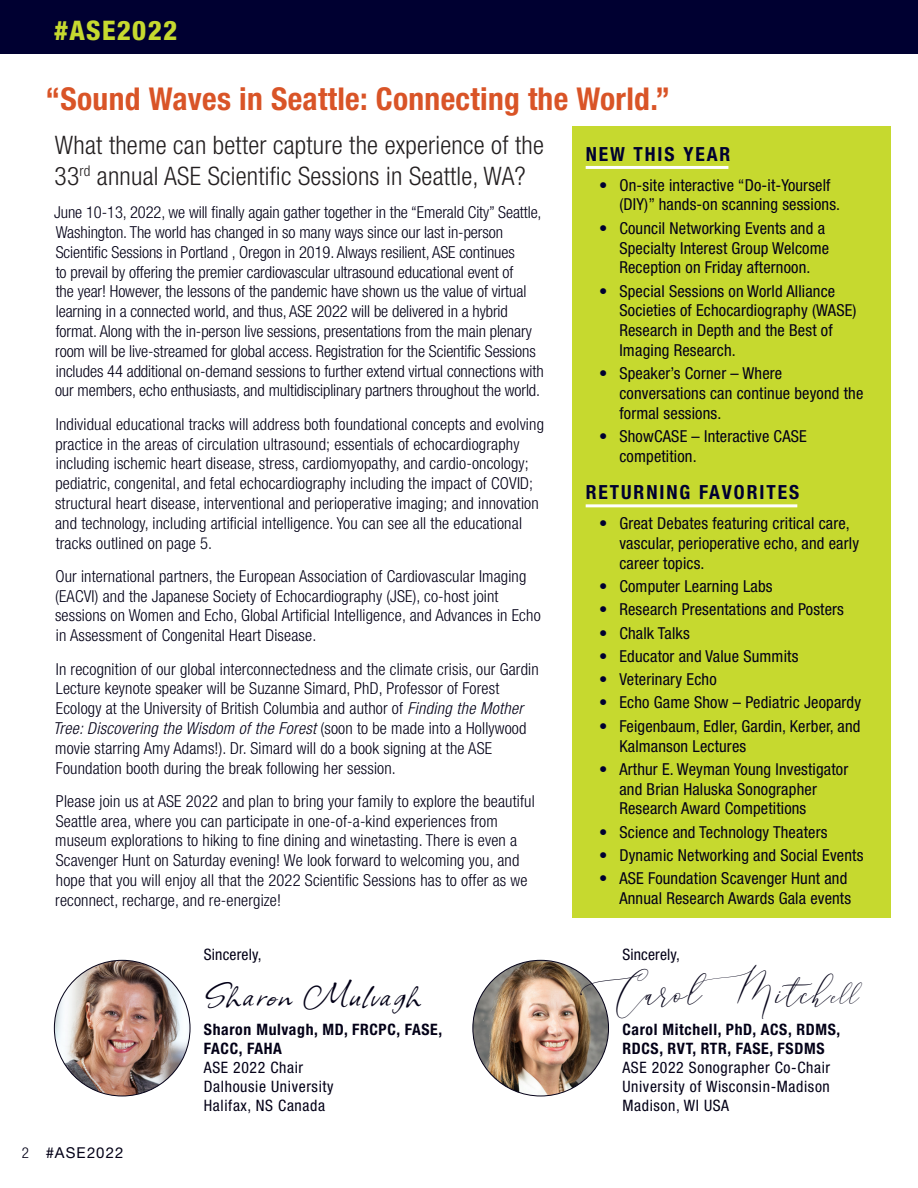
<style>
.page{position:relative;width:918px;height:1188px;background:#fff}
.page>*{position:absolute;margin:0;border:0;box-sizing:border-box;transform-origin:0 0}
.t1{font:41.55px "Allison";letter-spacing:.04em;color:#030017}
.t2{font:35.55px "Aurellia Script";letter-spacing:.04em;color:#030017}
.Blue_Subhead{font:700 condensed 31.5px "Helvetica Neue LT Std";letter-spacing:.01em;color:#d95427}
.t3{font:800 condensed 27px "Helvetica Neue LT Std";letter-spacing:.05em;color:#c6d92f}
.Blue_Subhead-2{font:300 condensed 25.5px/30.6px "Helvetica Neue LT Std";letter-spacing:.01em;color:#231f20}
.Regular_para{font:700 condensed 19.5px "Helvetica Neue LT Std";letter-spacing:.1em;color:#000031}
.Regular_para-2{font:300 condensed 16.5px/19.8px "Helvetica Neue LT Std";letter-spacing:.01em;color:#030017}
.t4{font:condensed 16.5px/19.8px "Helvetica Neue LT Std";letter-spacing:.01em;color:#030017}
.t5{font:condensed 15.75px "Helvetica Neue LT Std";letter-spacing:.04em;color:#030017}
.t6{font:700 condensed 15.75px/18.9px "Helvetica Neue LT Std";letter-spacing:.04em;color:#030017}
.t7{font:condensed 15.75px "Helvetica Neue LT Std";letter-spacing:.01em;color:#030017}
.Paragraph_Style_1{font:15px "Helvetica Neue LT Std";letter-spacing:.075em;color:#030017}
.s1{font-style:italic}
.s2{color:#000031}
.s3{font-weight:300;font-stretch:condensed}
.s4{font-size:24px}
</style>
<div class="page">
<div style="left:0;top:0;width:918px;height:54px;background:#000031"></div>
<img style="left:54px;top:960px;width:136px;height:136px;border-radius:68px">
<img style="left:473px;top:960px;width:136px;height:136px;border-radius:68px">
<div style="left:572px;top:126px;width:319px;height:792px;background:#c6d92f"></div>
<hr style="left:586px;top:166px;width:142px;height:3px;background:#fff">
<hr style="left:586px;top:504px;width:211px;height:3px;background:#fff">
<p class="t3" style="left:54px;top:13px;width:125px">#ASE2022</p>
<p class="Blue_Subhead" style="left:46px;top:80px;width:626px">“Sound Waves in Seattle: Connecting the World.”</p>
<p class="Blue_Subhead-2" style="left:55px;top:130px;width:491px">What theme can better capture the experience of the<br>33<sup>rd</sup> annual ASE Scientific Sessions in Seattle, WA?</p>
<p class="Regular_para-2" style="left:54px;top:202px;width:491px">June 10-13, 2022, we will finally again gather together in the “Emerald City” Seattle, Washington. The world has changed in so many ways since our last in-person Scientific Sessions in Portland , Oregon in 2019. Always resilient, ASE continues<br>to prevail by offering the premier cardiovascular ultrasound educational event of<br>the year! However, the lessons of the pandemic have shown us the value of virtual learning in a connected world, and thus, ASE 2022 will be delivered in a hybrid format. Along with the in-person live sessions, presentations from the main plenary room will be live-streamed for global access. Registration for the Scientific Sessions includes 44 additional on-demand sessions to further extend virtual connections with our members, echo enthusiasts, and multidisciplinary partners throughout the world.</p>
<p class="Regular_para-2" style="left:55px;top:414px;width:490px">Individual educational tracks will address both foundational concepts and evolving practice in the areas of circulation ultrasound; essentials of echocardiography including ischemic heart disease, stress, cardiomyopathy, and cardio-oncology; pediatric, congenital, and fetal echocardiography including the impact of COVID; structural heart disease, interventional and perioperative imaging; and innovation and technology, including artificial intelligence. You can see all the educational tracks outlined on page 5.</p>
<p class="Regular_para-2" style="left:55px;top:566px;width:487px">Our international partners, the European Association of Cardiovascular Imaging (EACVI) and the Japanese Society of Echocardiography (JSE), co-host joint sessions on Women and Echo, Global Artificial Intelligence, and Advances in Echo in Assessment of Congenital Heart Disease.</p>
<p class="Regular_para-2" style="left:53px;top:659px;width:487px">In recognition of our global interconnectedness and the climate crisis, our Gardin Lecture keynote speaker will be Suzanne Simard, PhD, Professor of Forest Ecology at the University of British Columbia and author of <span class="s1">Finding the Mother Tree: Discovering the Wisdom of the Forest</span> (soon to be made into a Hollywood movie starring Amy Adams!). Dr. Simard will do a book signing at the ASE Foundation booth during the break following her session.</p>
<p class="Regular_para-2" style="left:55px;top:791px;width:481px">Please join us at ASE 2022 and plan to bring your family to explore the beautiful Seattle area, where you can participate in one-of-a-kind experiences from museum explorations to hiking to fine dining and winetasting. There is even a Scavenger Hunt on Saturday evening! We look forward to welcoming you, and hope that you will enjoy all that the 2022 Scientific Sessions has to offer as we reconnect, recharge, and re-energize!</p>
<p class="Regular_para" style="left:586px;top:142px;width:146px">NEW THIS YEAR</p>
<p class="t4" style="left:619px;top:175px;width:222px;text-indent:-20px"><span class="s2">•</span> On-site interactive “Do-it-Yourself (DIY)” hands-on scanning sessions.</p>
<p class="t4" style="left:619px;top:218px;width:211px;text-indent:-20px"><span class="s2">•</span> Council Networking Events and a<br>Specialty Interest Group Welcome<br>Reception on Friday afternoon.</p>
<p class="t4" style="left:619px;top:281px;width:239px;text-indent:-20px"><span class="s2">•</span> Special Sessions on World Alliance<br>Societies of Echocardiography (WASE)<br>Research in Depth and the Best of<br>Imaging Research.</p>
<p class="t4" style="left:619px;top:363px;width:245px;text-indent:-20px"><span class="s2">•</span> Speaker’s Corner – Where conversations can continue beyond the formal sessions.</p>
<p class="t4" style="left:619px;top:426px;width:189px;text-indent:-20px"><span class="s2">•</span> ShowCASE – Interactive CASE competition.</p>
<p class="Regular_para" style="left:586px;top:480px;width:215px">RETURNING FAVORITES</p>
<p class="t4" style="left:619px;top:513px;width:241px;text-indent:-20px"><span class="s2">•</span> Great Debates featuring critical care, vascular, perioperative echo, and early career topics.</p>
<p class="t4" style="left:599px;top:576px;width:175px"><span class="s2">•</span> Computer Learning Labs</p>
<p class="t4" style="left:599px;top:599px;width:246px"><span class="s2">•</span> Research Presentations and Posters</p>
<p class="t4" style="left:599px;top:623px;width:92px"><span class="s2">•</span> Chalk Talks</p>
<p class="t4" style="left:599px;top:646px;width:201px"><span class="s2">•</span> Educator and Value Summits</p>
<p class="t4" style="left:599px;top:669px;width:119px"><span class="s2">•</span> Veterinary Echo</p>
<p class="t4" style="left:599px;top:693px;width:264px"><span class="s2">•</span> Echo Game Show – Pediatric Jeopardy</p>
<p class="t4" style="left:619px;top:716px;width:243px;text-indent:-20px"><span class="s2">•</span> Feigenbaum, Edler, Gardin, Kerber, and<br>Kalmanson Lectures</p>
<p class="t4" style="left:619px;top:759px;width:230px;text-indent:-20px"><span class="s2">•</span> Arthur E. Weyman Young Investigator and Brian Haluska Sonographer<br>Research Award Competitions</p>
<p class="t4" style="left:599px;top:822px;width:230px"><span class="s2">•</span> Science and Technology Theaters</p>
<p class="t4" style="left:599px;top:845px;width:266px"><span class="s2">•</span> Dynamic Networking and Social Events</p>
<p class="t4" style="left:599px;top:869px;width:253px;text-align:right"><span class="s2">•</span> ASE Foundation Scavenger Hunt and<br>Annual Research Awards Gala events</p>
<p class="Paragraph_Style_1" style="left:22px;top:1143px;width:103px"><span class="s3">2</span> #ASE2022</p>
<p class="t7" style="left:204px;top:945px;width:59px">Sincerely,</p>
<p class="t1" style="left:205px;top:967px;width:218px">Sharon Mulvagh</p>
<p class="t6" style="left:204px;top:1020px;width:240px">Sharon Mulvagh, MD, FRCPC, FASE,<br>FACC, FAHA</p>
<p class="t5" style="left:204px;top:1059px;width:101px">ASE 2022 Chair</p>
<p class="t5" style="left:204px;top:1078px;width:131px">Dalhousie University</p>
<p class="t5" style="left:204px;top:1096px;width:123px">Halifax, NS Canada</p>
<p class="t7" style="left:622px;top:945px;width:59px">Sincerely,</p>
<p class="t2" style="left:580px;top:969px;width:280px">Carol Mitch<span class="s4">ell</span></p>
<p class="t6" style="left:622px;top:1020px;width:219px">Carol Mitchell, PhD, ACS, RDMS,<br>RDCS, RVT, RTR, FASE, FSDMS</p>
<p class="t5" style="left:622px;top:1059px;width:209px">ASE 2022 Sonographer Co-Chair</p>
<p class="t5" style="left:622px;top:1078px;width:209px">University of Wisconsin-Madison</p>
<p class="t5" style="left:622px;top:1096px;width:108px">Madison, WI USA</p>
</div>
